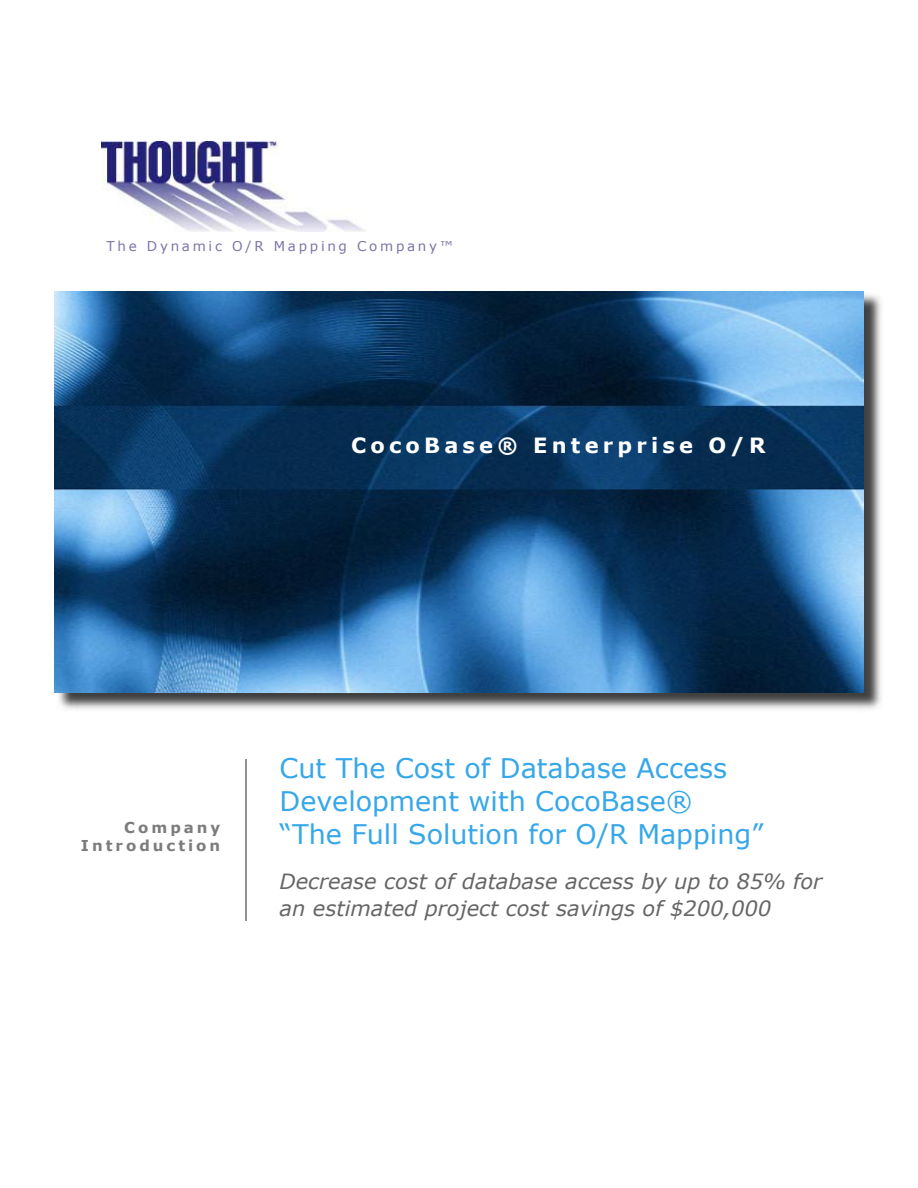
<style>
.page{position:relative;width:918px;height:1188px;background:#fff}
.page>*{position:absolute;margin:0;border:0;box-sizing:border-box;transform-origin:0 0}
.t1{font:27px/33px "Verdana";color:#36a7e9}
.t2{font:italic 21px/27px "Verdana";color:#666}
.t3{font:700 21px "Verdana";letter-spacing:.2em;color:#fff}
.t4{font:700 15px/18px "Verdana";letter-spacing:.2em;color:#7c7c7c;text-align:right}
.t5{font:13.5px "Verdana";letter-spacing:.2em;color:#7d74a7}
</style>
<div class="page">
<img style="left:58px;top:294px;width:824px;height:416px">
<img style="left:54px;top:291px;width:810px;height:402px">
<hr style="left:245px;top:759px;width:2px;height:162px;background:#939393">
<img style="left:101px;top:142px;width:265px;height:89px">
<p class="t5" style="left:106px;top:237px;width:348px">The Dynamic O/R Mapping Company™</p>
<p class="t3" style="left:351px;top:432px;width:416px">CocoBase® Enterprise O/R</p>
<p class="t4" style="left:81px;top:818px;width:141px">Company<br>Introduction</p>
<p class="t1" style="left:280px;top:751px;width:486px">Cut The Cost of Database Access<br>Development with CocoBase®<br>“The Full Solution for O/R Mapping”</p>
<p class="t2" style="left:280px;top:867px;width:544px">Decrease cost of database access by up to 85% for an estimated project cost savings of $200,000</p>
</div>
